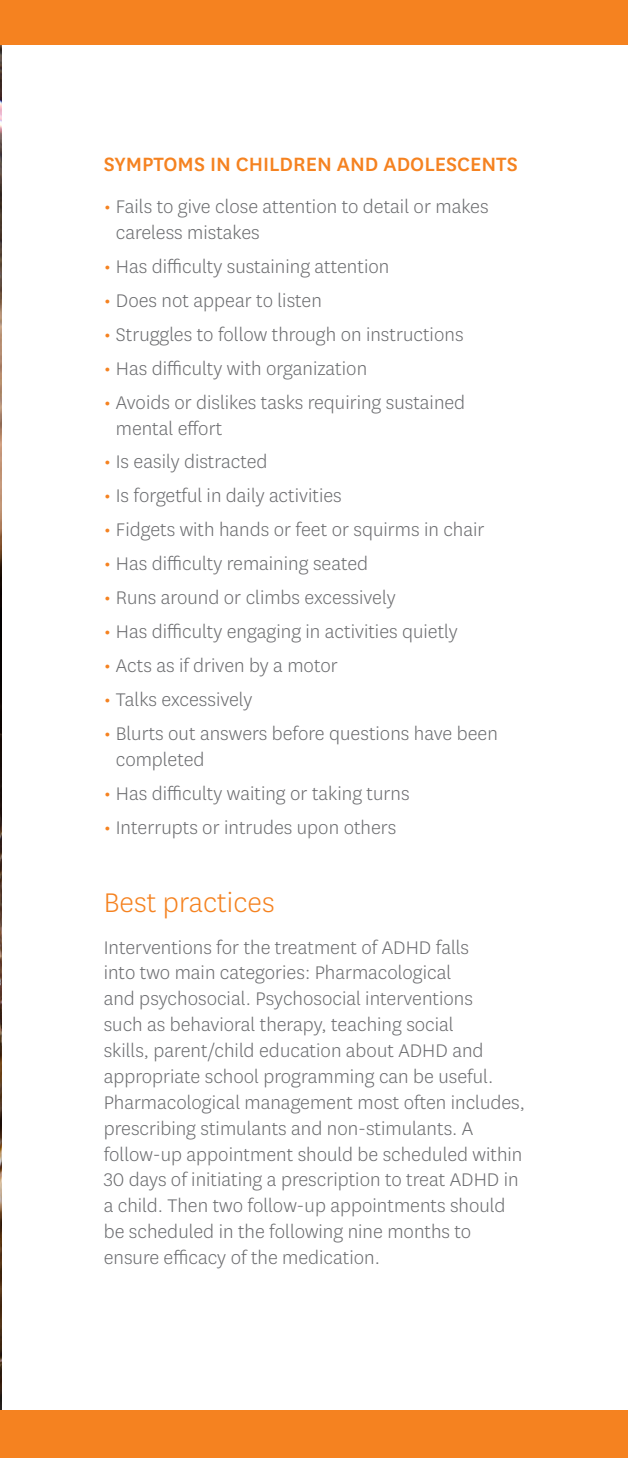
<style>
.page{position:relative;width:628px;height:1458px;background:#fff}
.page>*{position:absolute;margin:0;border:0;box-sizing:border-box;transform-origin:0 0}
.subhead{font:300 31.5px "Centene Sans";color:#f58220}
.sub_subhead{font:500 22.5px "Centene Sans";color:#f58220}
.bullet_paragraph{font:300 21.38px/25.9px "Centene Sans";color:#6c6d70}
.body_text{font:300 21.38px/25.9px "Centene Sans";color:#6c6d70}
.s1{font-weight:400;font-size:22.5px;color:#f58220}
</style>
<div class="page">
<img style="left:0;top:44px;width:1px;height:1366px">
<div style="left:0;top:1410px;width:628px;height:48px;background:#f58220"></div>
<div style="left:0;top:0;width:628px;height:44px;background:#f58220"></div>
<p class="sub_subhead" style="left:104px;top:149px;width:415px">SYMPTOMS IN CHILDREN AND ADOLESCENTS</p>
<p class="bullet_paragraph" style="left:116px;top:193px;width:374px;text-indent:-12px"><span class="s1">•</span> Fails to give close attention to detail or makes careless mistakes</p>
<p class="bullet_paragraph" style="left:104px;top:253px;width:287px"><span class="s1">•</span> Has difficulty sustaining attention</p>
<p class="bullet_paragraph" style="left:104px;top:287px;width:220px"><span class="s1">•</span> Does not appear to listen</p>
<p class="bullet_paragraph" style="left:104px;top:321px;width:361px"><span class="s1">•</span> Struggles to follow through on instructions</p>
<p class="bullet_paragraph" style="left:104px;top:355px;width:265px"><span class="s1">•</span> Has difficulty with organization</p>
<p class="bullet_paragraph" style="left:116px;top:389px;width:351px;text-indent:-12px"><span class="s1">•</span> Avoids or dislikes tasks requiring sustained mental effort</p>
<p class="bullet_paragraph" style="left:104px;top:448px;width:165px"><span class="s1">•</span> Is easily distracted</p>
<p class="bullet_paragraph" style="left:104px;top:482px;width:240px"><span class="s1">•</span> Is forgetful in daily activities</p>
<p class="bullet_paragraph" style="left:104px;top:516px;width:382px"><span class="s1">•</span> Fidgets with hands or feet or squirms in chair</p>
<p class="bullet_paragraph" style="left:104px;top:550px;width:266px"><span class="s1">•</span> Has difficulty remaining seated</p>
<p class="bullet_paragraph" style="left:104px;top:584px;width:293px"><span class="s1">•</span> Runs around or climbs excessively</p>
<p class="bullet_paragraph" style="left:104px;top:618px;width:356px"><span class="s1">•</span> Has difficulty engaging in activities quietly</p>
<p class="bullet_paragraph" style="left:104px;top:652px;width:236px"><span class="s1">•</span> Acts as if driven by a motor</p>
<p class="bullet_paragraph" style="left:104px;top:686px;width:150px"><span class="s1">•</span> Talks excessively</p>
<p class="bullet_paragraph" style="left:116px;top:720px;width:383px;text-indent:-12px"><span class="s1">•</span> Blurts out answers before questions have been completed</p>
<p class="bullet_paragraph" style="left:104px;top:780px;width:307px"><span class="s1">•</span> Has difficulty waiting or taking turns</p>
<p class="bullet_paragraph" style="left:104px;top:814px;width:294px"><span class="s1">•</span> Interrupts or intrudes upon others</p>
<p class="subhead" style="left:104px;top:882px;width:172px">Best practices</p>
<p class="body_text" style="left:104px;top:933px;width:423px">Interventions for the treatment of ADHD falls<br>into two main categories: Pharmacological<br>and psychosocial. Psychosocial interventions<br>such as behavioral therapy, teaching social<br>skills, parent/child education about ADHD and appropriate school programming can be useful.<br>Pharmacological management most often includes, prescribing stimulants and non-stimulants. A follow-up appointment should be scheduled within 30 days of initiating a prescription to treat ADHD in a child. Then two follow-up appointments should be scheduled in the following nine months to ensure efficacy of the medication.</p>
</div>
